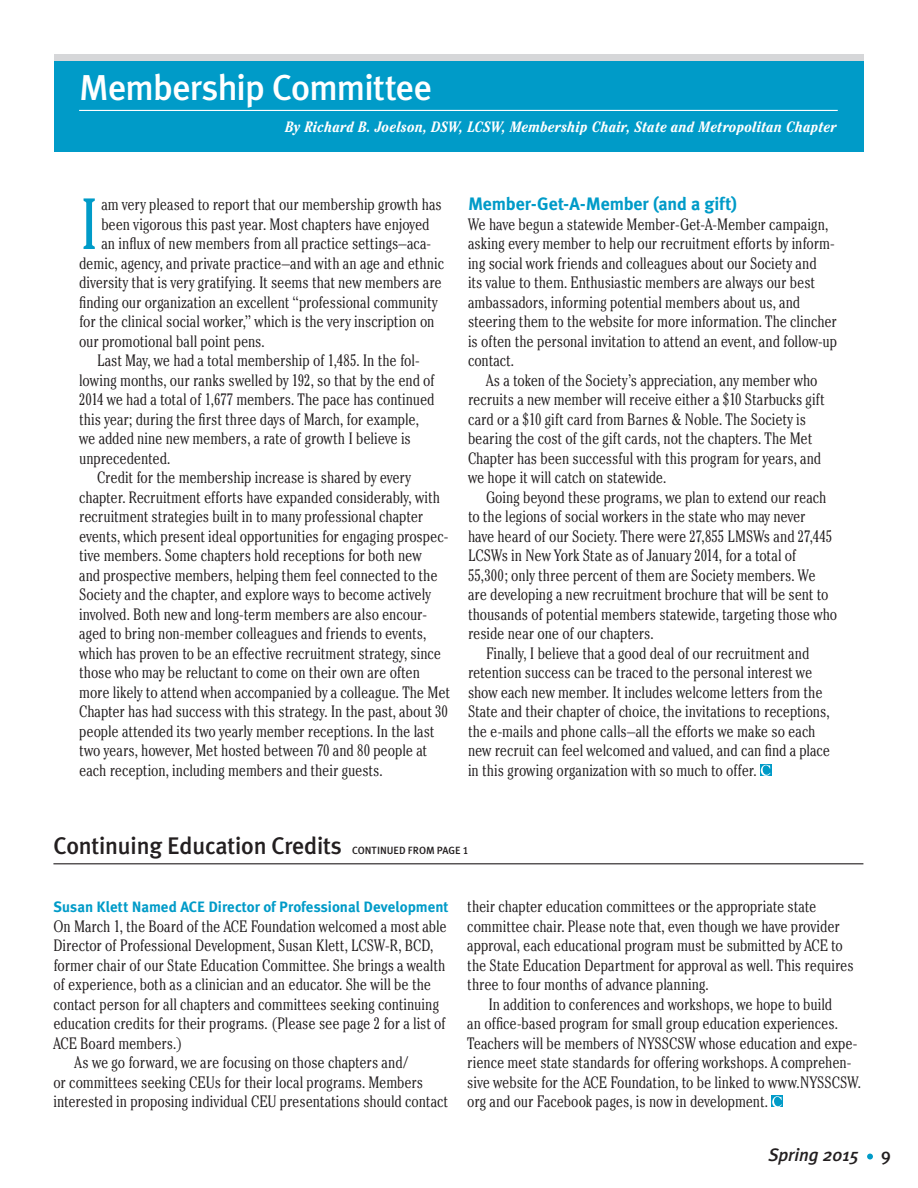
<style>
.page{position:relative;width:918px;height:1188px;background:#fff}
.page>*{position:absolute;margin:0;border:0;box-sizing:border-box;transform-origin:0 0}
.t1{font:300 condensed 72.15px "Cheltenham";color:#009bc8}
.t2{font:500 36px "Meta Plus";letter-spacing:-.025em;color:#fff}
.t3{font:500 24px "Meta Plus";letter-spacing:-.01em;color:#231f20}
.t4{font:700 18px "Meta Plus";letter-spacing:-.01em;color:#009bc8}
.t5{font:italic 500 18px "Meta Plus";color:#231f20}
.t6{font:300 condensed 16.5px/19.5px "Cheltenham";letter-spacing:-.005em;color:#231f20}
.t7{font:italic 700 condensed 15px "Cheltenham";letter-spacing:.015em;color:#fff}
.t8{font:700 15px "Meta Plus";color:#009bc8}
.t9{font:10.5px "Meta Plus Medium Caps";color:#231f20}
.s1{font-style:normal}
</style>
<div class="page">
<svg style="left:867px;top:1154px;width:6px;height:6px"></svg>
<svg style="left:760px;top:764px;width:12px;height:11px"></svg>
<svg style="left:761px;top:765px;width:9px;height:11px"></svg>
<div style="left:54px;top:54px;width:810px;height:98px;background:#009bc8"></div>
<div style="left:54px;top:54px;width:810px;height:7px;background:#d6d7d9"></div>
<hr style="left:79px;top:110px;width:759px;height:1px;background:#fff">
<div style="left:771px;top:1095px;width:12px;height:12px;background:#009bc8"></div>
<svg style="left:772px;top:1096px;width:10px;height:11px"></svg>
<hr style="left:53px;top:863px;width:810px;height:1px;background:#231f20">
<h2 class="t2" style="left:79px;top:67px;width:354px">Membership Committee</h2>
<p class="t7" style="left:285px;top:118px;width:553px">By Richard B. Joelson, DSW, LCSW, Membership Chair, State and Metropolitan Chapter</p>
<h1 class="t1" style="left:79px;top:182px;width:22px">I</h1>
<p class="t6" style="left:101px;top:194px;width:342px">am very pleased to report that our membership growth has</p>
<p class="t6" style="left:101px;top:214px;width:330px">been vigorous this past year. Most chapters have enjoyed</p>
<p class="t6" style="left:101px;top:233px;width:331px">an influx of new members from all practice settings–aca-</p>
<p class="t6" style="left:79px;top:253px;width:367px">demic, agency, and private practice–and with an age and ethnic</p>
<p class="t6" style="left:79px;top:272px;width:364px">diversity that is very gratifying. It seems that new members are</p>
<p class="t6" style="left:79px;top:292px;width:360px">finding our organization an excellent “professional community</p>
<p class="t6" style="left:79px;top:311px;width:357px">for the clinical social worker,” which is the very inscription on</p>
<p class="t6" style="left:79px;top:331px;width:187px">our promotional ball point pens.</p>
<p class="t6" style="left:97px;top:350px;width:324px">Last May, we had a total membership of 1,485. In the fol-</p>
<p class="t6" style="left:79px;top:370px;width:357px">lowing months, our ranks swelled by 192, so that by the end of</p>
<p class="t6" style="left:79px;top:389px;width:357px">2014 we had a total of 1,677 members. The pace has continued</p>
<p class="t6" style="left:79px;top:409px;width:341px">this year; during the first three days of March, for example,</p>
<p class="t6" style="left:79px;top:428px;width:333px">we added nine new members, a rate of growth I believe is</p>
<p class="t6" style="left:79px;top:448px;width:93px">unprecedented.</p>
<p class="t6" style="left:97px;top:467px;width:315px">Credit for the membership increase is shared by every</p>
<p class="t6" style="left:79px;top:487px;width:363px">chapter. Recruitment efforts have expanded considerably, with</p>
<p class="t6" style="left:79px;top:506px;width:346px">recruitment strategies built in to many professional chapter</p>
<p class="t6" style="left:79px;top:526px;width:371px">events, which present ideal opportunities for engaging prospec-</p>
<p class="t6" style="left:79px;top:545px;width:344px">tive members. Some chapters hold receptions for both new</p>
<p class="t6" style="left:79px;top:565px;width:360px">and prospective members, helping them feel connected to the</p>
<p class="t6" style="left:79px;top:584px;width:353px">Society and the chapter, and explore ways to become actively</p>
<p class="t6" style="left:79px;top:604px;width:350px">involved. Both new and long-term members are also encour-</p>
<p class="t6" style="left:79px;top:623px;width:349px">aged to bring non-member colleagues and friends to events,</p>
<p class="t6" style="left:79px;top:643px;width:364px">which has proven to be an effective recruitment strategy, since</p>
<p class="t6" style="left:79px;top:662px;width:342px">those who may be reluctant to come on their own are often</p>
<p class="t6" style="left:79px;top:682px;width:372px">more likely to attend when accompanied by a colleague. The Met</p>
<p class="t6" style="left:79px;top:701px;width:370px">Chapter has had success with this strategy. In the past, about 30</p>
<p class="t6" style="left:79px;top:721px;width:357px">people attended its two yearly member receptions. In the last</p>
<p class="t6" style="left:79px;top:740px;width:350px">two years, however, Met hosted between 70 and 80 people at</p>
<p class="t6" style="left:79px;top:760px;width:305px">each reception, including members and their guests.</p>
<p class="t4" style="left:468px;top:193px;width:271px">Member-Get-A-Member (and a gift)</p>
<p class="t6" style="left:468px;top:214px;width:371px">We have begun a statewide Member-Get-A-Member campaign, asking every member to help our recruitment efforts by inform&shy;ing social work friends and colleagues about our Society and<br>its value to them. Enthusiastic members are always our best ambassadors, informing potential members about us, and steering them to the website for more information. The clincher is often the personal invitation to attend an event, and follow-up contact.</p>
<p class="t6" style="left:468px;top:370px;width:358px;text-indent:18px">As a token of the Society’s appreciation, any member who recruits a new member will receive either a $10 Starbucks gift card or a $10 gift card from Barnes &amp; Noble. The Society is bearing the cost of the gift cards, not the chapters. The Met Chapter has been successful with this program for years, and we hope it will catch on statewide.</p>
<p class="t6" style="left:486px;top:487px;width:342px">Going beyond these programs, we plan to extend our reach</p>
<p class="t6" style="left:468px;top:506px;width:339px">to the legions of social workers in the state who may never</p>
<p class="t6" style="left:468px;top:526px;width:366px">have heard of our Society. There were 27,855 LMSWs and 27,445</p>
<p class="t6" style="left:468px;top:545px;width:330px">LCSWs in New York State as of January 2014, for a total of</p>
<p class="t6" style="left:468px;top:565px;width:349px">55,300; only three percent of them are Society members. We</p>
<p class="t6" style="left:468px;top:584px;width:362px">are developing a new recruitment brochure that will be sent to</p>
<p class="t6" style="left:468px;top:604px;width:371px">thousands of potential members statewide, targeting those who</p>
<p class="t6" style="left:468px;top:623px;width:187px">reside near one of our chapters.</p>
<p class="t6" style="left:486px;top:643px;width:325px">Finally, I believe that a good deal of our recruitment and</p>
<p class="t6" style="left:468px;top:662px;width:346px">retention success can be traced to the personal interest we</p>
<p class="t6" style="left:468px;top:682px;width:356px">show each new member. It includes welcome letters from the</p>
<p class="t6" style="left:468px;top:701px;width:363px">State and their chapter of choice, the invitations to receptions,</p>
<p class="t6" style="left:468px;top:721px;width:349px">the e-mails and phone calls–all the efforts we make so each</p>
<p class="t6" style="left:468px;top:740px;width:364px">new recruit can feel welcomed and valued, and can find a place</p>
<p class="t6" style="left:468px;top:760px;width:290px">in this growing organization with so much to offer.</p>
<h3 class="t3" style="left:53px;top:831px;width:290px">Continuing Education Credits</h3>
<p class="t9" style="left:352px;top:844px;width:118px">CONTINUED FROM PAGE 1</p>
<p class="t8" style="left:53px;top:898px;width:397px">Susan Klett Named ACE Director of Professional Development</p>
<p class="t6" style="left:53px;top:916px;width:395px">On March 1, the Board of the ACE Foundation welcomed a most able</p>
<p class="t6" style="left:53px;top:935px;width:382px">Director of Professional Development, Susan Klett, LCSW-R, BCD,</p>
<p class="t6" style="left:53px;top:955px;width:393px">former chair of our State Education Committee. She brings a wealth</p>
<p class="t6" style="left:53px;top:974px;width:379px">of experience, both as a clinician and an educator. She will be the</p>
<p class="t6" style="left:53px;top:994px;width:387px">contact person for all chapters and committees seeking continuing</p>
<p class="t6" style="left:53px;top:1013px;width:394px">education credits for their programs. (Please see page 2 for a list of</p>
<p class="t6" style="left:53px;top:1033px;width:131px">ACE Board members.)</p>
<p class="t6" style="left:75px;top:1052px;width:334px">As we go forward, we are focusing on those chapters and/</p>
<p class="t6" style="left:53px;top:1072px;width:371px">or committees seeking CEUs for their local programs. Members</p>
<p class="t6" style="left:53px;top:1091px;width:396px">interested in proposing individual CEU presentations should contact</p>
<p class="t6" style="left:467px;top:896px;width:388px">their chapter education committees or the appropriate state committee chair. Please note that, even though we have provider approval, each educational program must be submitted by ACE to the State Education Department for approval as well. This requires three to four months of advance planning.</p>
<p class="t6" style="left:467px;top:994px;width:395px;text-indent:21px">In addition to conferences and workshops, we hope to build<br>an office-based program for small group education experiences.<br>Teachers will be members of NYSSCSW whose education and expe&shy;rience meet state standards for offering workshops. A comprehen&shy;sive website for the ACE Foundation, to be linked to www.NYSSCSW. org and our Facebook pages, is now in development.</p>
<p class="t5" style="left:768px;top:1144px;width:124px">Spring 2015 <span class="s1">9</span></p>
</div>
